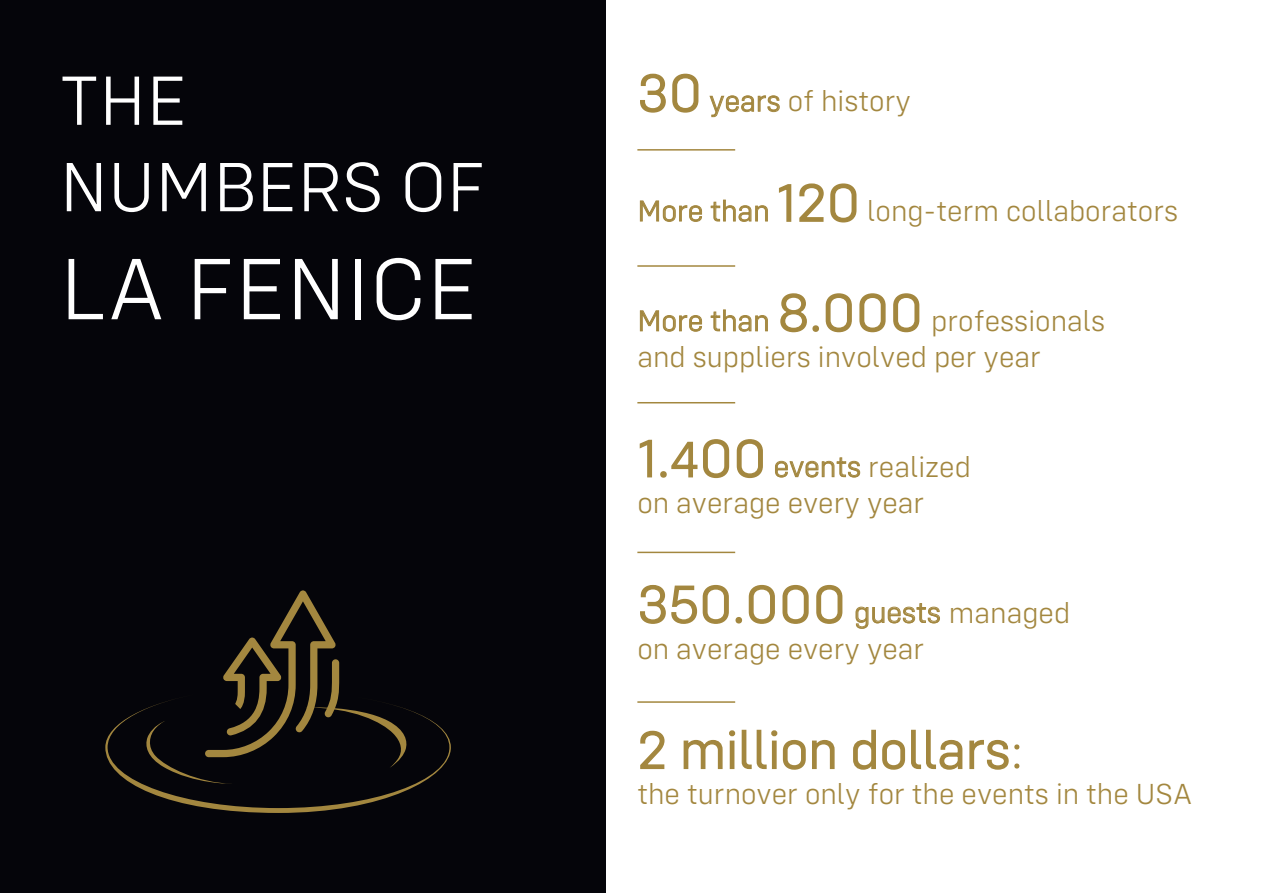
<style>
.page{position:relative;width:1263px;height:893px;background:#fff}
.page>*{position:absolute;margin:0;border:0;box-sizing:border-box;transform-origin:0 0}
.t1{font:300 90px "Config";color:#fff}
.t2{font:300 72px/86.4px "Config";color:#fff}
.t3{font:300 54px "Config";color:#a3873f}
.t4{font:300 30px/36px "Config";color:#a3873f}
.s1{font-size:54px}
.s2{font-size:51px}
</style>
<div class="page">
<div style="left:0;top:0;width:606px;height:893px;background:#05050a"></div>
<svg style="left:640px;top:73px;width:59px;height:40px"></svg>
<svg style="left:709px;top:95px;width:71px;height:22px"></svg>
<svg style="left:640px;top:200px;width:62px;height:22px"></svg>
<svg style="left:710px;top:199px;width:58px;height:23px"></svg>
<svg style="left:640px;top:310px;width:62px;height:22px"></svg>
<svg style="left:710px;top:309px;width:58px;height:23px"></svg>
<svg style="left:780px;top:293px;width:27px;height:40px"></svg>
<div style="left:812px;top:325px;width:7px;height:7px;border:2px solid #a3873f;border-radius:50%"></div>
<svg style="left:825px;top:293px;width:27px;height:40px"></svg>
<svg style="left:859px;top:293px;width:27px;height:40px"></svg>
<svg style="left:893px;top:293px;width:27px;height:40px"></svg>
<svg style="left:639px;top:439px;width:14px;height:39px"></svg>
<div style="left:660px;top:471px;width:7px;height:7px;border:2px solid #a3873f;border-radius:50%"></div>
<svg style="left:671px;top:439px;width:59px;height:40px"></svg>
<svg style="left:736px;top:439px;width:27px;height:40px"></svg>
<svg style="left:775px;top:457px;width:85px;height:21px"></svg>
<svg style="left:640px;top:584px;width:89px;height:40px"></svg>
<div style="left:735px;top:617px;width:7px;height:6px;border:2px solid #a3873f;border-radius:50%"></div>
<svg style="left:748px;top:584px;width:27px;height:40px"></svg>
<svg style="left:782px;top:584px;width:27px;height:40px"></svg>
<svg style="left:816px;top:584px;width:27px;height:40px"></svg>
<svg style="left:855px;top:603px;width:85px;height:26px"></svg>
<svg style="left:640px;top:730px;width:25px;height:40px"></svg>
<svg style="left:683px;top:739px;width:40px;height:31px"></svg>
<svg style="left:729px;top:730px;width:6px;height:6px"></svg>
<div style="left:730px;top:740px;width:4px;height:29px;border:2px solid #a3873f"></div>
<svg style="left:741px;top:729px;width:94px;height:41px"></svg>
<svg style="left:853px;top:729px;width:110px;height:41px"></svg>
<svg style="left:969px;top:739px;width:40px;height:31px"></svg>
<svg style="left:105px;top:590px;width:346px;height:223px"></svg>
<hr style="left:637px;top:149px;width:98px;height:2px;background:#a3873f">
<hr style="left:637px;top:265px;width:98px;height:2px;background:#a3873f">
<hr style="left:637px;top:402px;width:98px;height:1px;background:#a3873f">
<hr style="left:637px;top:552px;width:98px;height:1px;background:#a3873f">
<hr style="left:637px;top:701px;width:98px;height:2px;background:#a3873f">
<h2 class="t2" style="left:60px;top:57px;width:428px">THE<br>NUMBERS OF</h2>
<h1 class="t1" style="left:60px;top:238px;width:420px">LA FENICE</h1>
<p class="t4" style="left:637px;top:83px;width:275px"><span class="s1">30</span> years of history</p>
<p class="t4" style="left:637px;top:193px;width:542px">More than <span class="s1">120</span> long-term collaborators</p>
<p class="t4" style="left:637px;top:303px;width:469px">More than <span class="s1">8.000</span> professionals and suppliers involved per year</p>
<p class="t4" style="left:637px;top:449px;width:335px"><span class="s1">1.</span><span class="s2">4</span><span class="s1">00</span> events realized on average every year</p>
<p class="t4" style="left:637px;top:594px;width:434px"><span class="s1">350.000</span> guests managed on average every year</p>
<h3 class="t3" style="left:637px;top:719px;width:387px">2 million dollars:</h3>
<p class="t4" style="left:637px;top:776px;width:556px">the turnover only for the events in the USA</p>
</div>
